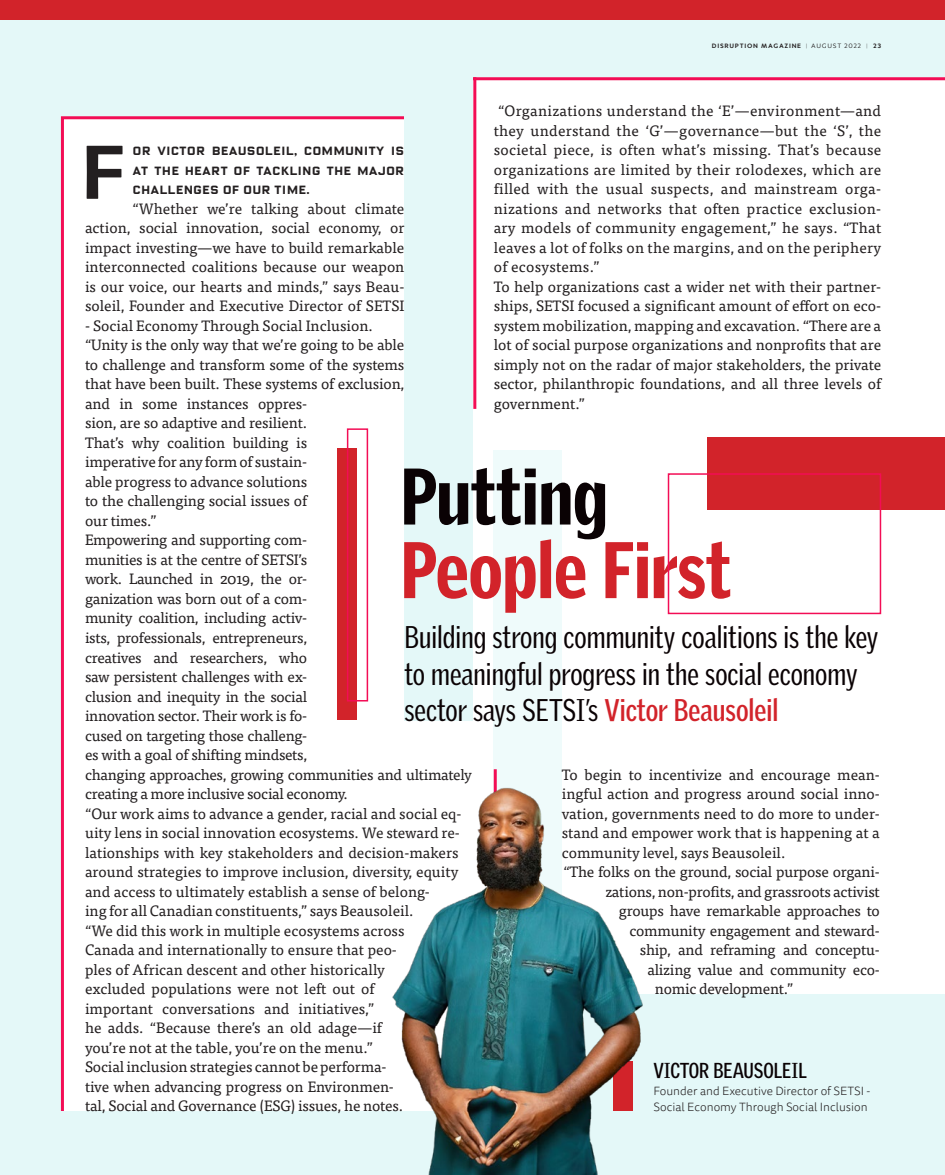
<style>
.page{position:relative;width:945px;height:1175px;background:#fff}
.page>*{position:absolute;margin:0;border:0;box-sizing:border-box;transform-origin:0 0}
.Naslov{font:900 77.7px/73.5px "Griffith Gothic Cond";color:#d2232a}
.Naslov-2{font:700 75.75px "Forma DJR Banner";color:#231f20}
.Naslov-3{font:30.45px/36.3px "Griffith Gothic Cond";color:#0a0204}
.Naslov-4{font:700 21px "Griffith Gothic Cond";color:#0a0204}
.TEXT_10pt{font:15px/19.5px "Tisa OT";letter-spacing:-.01em;color:#231f20}
.TEXT_10pt-2{font:700 12px/19.5px "Oxide Solid Pro";letter-spacing:.005em;color:#231f20;text-align:justify}
.Naslov-5{font:300 12px/16.5px "Tisa Sans Pro";color:#231f20}
.t1{font:700 6.75px "Merel";letter-spacing:.11em;color:#231f20}
.s1{font-weight:300}
.s2{font-weight:400}
.s3{color:#0a0204}
.s4{font-weight:700;color:#d2232a}
</style>
<div class="page">
<div style="left:0;top:0;width:945px;height:1174px;background:#e4f8f8"></div>
<div style="left:473px;top:77px;width:472px;height:917px;background:#fff"></div>
<div style="left:494px;top:450px;width:68px;height:724px;background:#effbfb"></div>
<div style="left:61px;top:116px;width:343px;height:995px;background:#fff"></div>
<div style="left:404px;top:689px;width:69px;height:471px;background:#fff"></div>
<div style="left:404px;top:2px;width:69px;height:719px;background:#e4f8f8"></div>
<div style="left:337px;top:448px;width:20px;height:272px;background:#d2232a"></div>
<div style="left:0;top:0;width:945px;height:20px;background:#d2232a"></div>
<div style="left:707px;top:437px;width:238px;height:72px;background:#d2232a"></div>
<div style="left:347px;top:428px;width:21px;height:273px;border:2px solid #f30d55"></div>
<div style="left:668px;top:473px;width:213px;height:141px;border:2px solid #f30d55"></div>
<hr style="left:473px;top:77px;width:3px;height:332px;background:#f30d55">
<hr style="left:494px;top:769px;width:3px;height:331px;background:#f30d55">
<img style="left:319px;top:780px;width:395px;height:394px">
<p class="t1" style="left:712px;top:40px;width:171px">DISRUPTION MAGAZINE <span class="s1">|</span> <span class="s2">AUGUST 2022</span> <span class="s1">|</span> 23</p>
<p class="TEXT_10pt" style="left:494px;top:101px;width:389px;text-align:justify">“Organizations understand the ‘E’—environment—and they understand the ‘G’—governance—but the ‘S’, the societal piece, is often what’s missing. That’s because organizations are limited by their rolodexes, which are filled with the usual suspects, and mainstream orga&shy;nizations and networks that often practice exclusion&shy;ary models of community engagement,” he says. “That leaves a lot of folks on the margins, and on the periphery of ecosystems.”</p>
<p class="TEXT_10pt" style="left:494px;top:277px;width:389px;text-align:justify">To help organizations cast a wider net with their partner&shy;ships, SETSI focused a significant amount of effort on eco&shy;system mobilization, mapping and excavation. “There are a lot of social purpose organizations and nonprofits that are simply not on the radar of major stakeholders, the private sector, philanthropic foundations, and all three levels of government.”</p>
<p class="Naslov-2" style="left:85px;top:124px;width:39px">F</p>
<p class="TEXT_10pt-2" style="left:133px;top:140px;width:273px">OR VICTOR BEAUSOLEIL, COMMUNITY IS AT THE HEART OF TACKLING THE MAJOR CHALLENGES OF OUR TIME.</p>
<p class="TEXT_10pt" style="left:85px;top:199px;width:321px;text-align:justify;text-indent:47px">“Whether we’re talking about climate action, social innovation, social economy, or impact investing—we have to build remarkable interconnected coalitions because our weapon is our voice, our hearts and minds,” says Beau&shy;soleil, Founder and Executive Director of SETSI</p>
<p class="TEXT_10pt" style="left:85px;top:316px;width:289px">- Social Economy Through Social Inclusion.</p>
<p class="TEXT_10pt" style="left:85px;top:335px;width:321px">“Unity is the only way that we’re going to be able to challenge and transform some of the systems that have been built. These systems of exclusion, and in some instances oppres-<br>sion, are so adaptive and resilient.<br>That’s why coalition building is<br>imperative for any form of sustain-<br>able progress to advance solutions<br>to the challenging social issues of<br>our times.”</p>
<p class="TEXT_10pt" style="left:85px;top:530px;width:224px;text-align:justify">Empowering and supporting com&shy;munities is at the centre of SETSI’s work. Launched in 2019, the or&shy;ganization was born out of a com&shy;munity coalition, including activ&shy;ists, professionals, entrepreneurs, creatives and researchers, who saw persistent challenges with ex&shy;clusion and inequity in the social innovation sector. Their work is fo&shy;cused on targeting those challeng&shy;es with a goal of shifting mindsets,</p>
<p class="Naslov" style="left:401px;top:460px;width:332px"><span class="s3">Putting<br></span>People First</p>
<p class="Naslov-3" style="left:404px;top:619px;width:476px">Building strong community coalitions is the key to meaningful progress in the social economy sector says SETSI’s <span class="s4">Victor Beausoleil</span></p>
<p class="TEXT_10pt" style="left:85px;top:764px;width:389px">changing approaches, growing communities and ultimately creating a more inclusive social economy.</p>
<p class="TEXT_10pt" style="left:85px;top:803px;width:378px">“Our work aims to advance a gender, racial and social eq&shy;uity lens in social innovation ecosystems. We steward re&shy;lationships with key stakeholders and decision-makers around strategies to improve inclusion, diversity, equity and access to ultimately establish a sense of belong-<br>ing for all Canadian constituents,” says Beausoleil.</p>
<p class="TEXT_10pt" style="left:85px;top:920px;width:321px">“We did this work in multiple ecosystems across Canada and internationally to ensure that peo&shy;ples of African descent and other historically excluded populations were not left out of important conversations and initiatives,”<br>he adds. “Because there’s an old adage—if you’re not at the table, you’re on the menu.”</p>
<p class="TEXT_10pt" style="left:85px;top:1057px;width:319px">Social inclusion strategies cannot be performa&shy;tive when advancing progress on Environmen&shy;tal, Social and Governance (ESG) issues, he notes.</p>
<p class="TEXT_10pt" style="left:562px;top:764px;width:319px;text-align:justify">To begin to incentivize and encourage mean&shy;ingful action and progress around social inno&shy;vation, governments need to do more to under&shy;stand and empower work that is happening at a community level, says Beausoleil.</p>
<p class="TEXT_10pt" style="left:563px;top:862px;width:318px">“The folks on the ground, social purpose organi-</p>
<p class="TEXT_10pt" style="left:605px;top:881px;width:276px">zations, non-profits, and grassroots activist</p>
<p class="TEXT_10pt" style="left:619px;top:901px;width:263px">groups have remarkable approaches to</p>
<p class="TEXT_10pt" style="left:629px;top:920px;width:252px">community engagement and steward-</p>
<p class="TEXT_10pt" style="left:640px;top:940px;width:241px">ship, and reframing and conceptu-</p>
<p class="TEXT_10pt" style="left:647px;top:959px;width:234px">alizing value and community eco-</p>
<p class="TEXT_10pt" style="left:655px;top:979px;width:140px">nomic development.”</p>
<p class="Naslov-4" style="left:653px;top:1058px;width:155px">VICTOR BEAUSOLEIL</p>
<p class="Naslov-5" style="left:653px;top:1082px;width:218px">Founder and Executive Director of SETSI -<br>Social Economy Through Social Inclusion</p>
</div>
